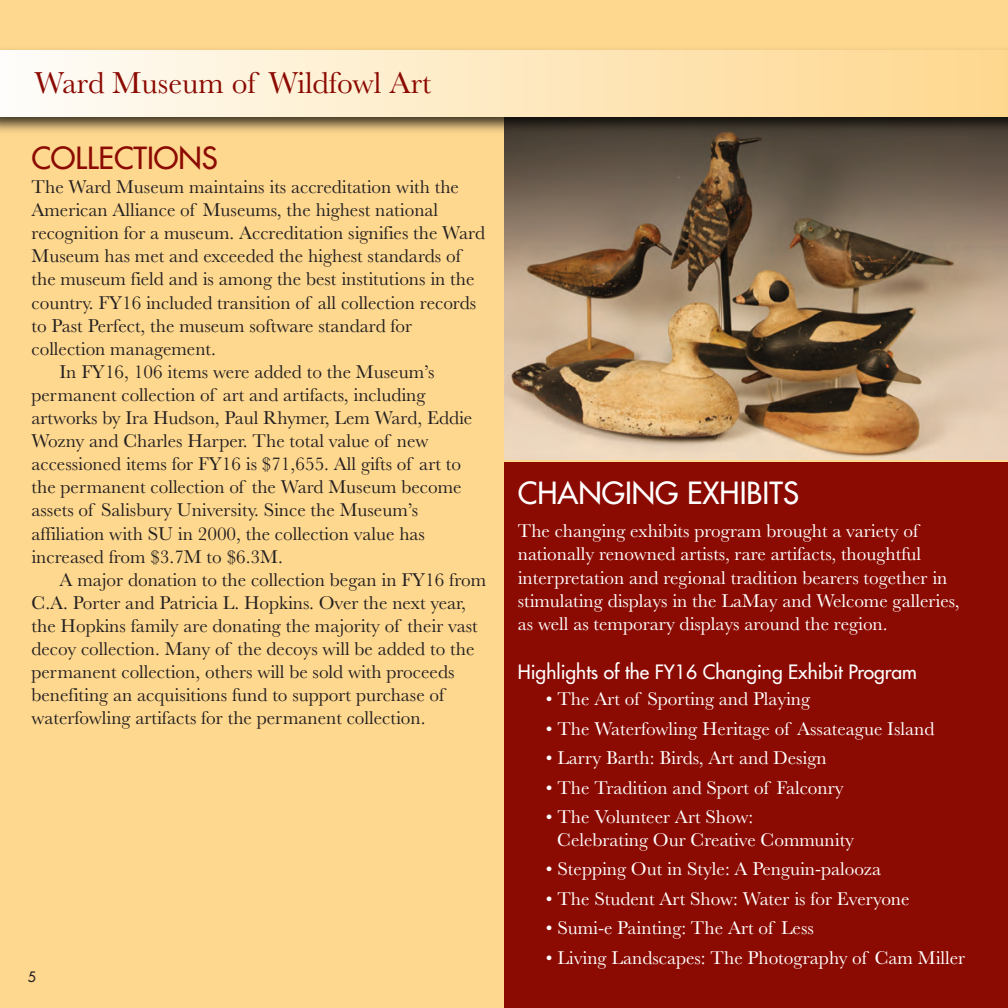
<style>
.page{position:relative;width:1008px;height:1008px;background:#fed88f}
.page>*{position:absolute;margin:0;border:0;box-sizing:border-box;transform-origin:0 0}
.t1{font:31.5px "Baskerville";color:#8b0a02}
.t2{font:500 29.75px "Futura Com";color:#fff}
.t3{font:500 29.75px "Futura Com";color:#8b0a02}
.t4{font:19.25px "Baskerville";color:#231f20}
.t5{font:19.25px/23.1px "Baskerville";color:#fff}
.t6{font:500 19.25px "Futura Com";color:#fff}
.t7{font:500 14px "Futura Com";color:#231f20}
.s1{color:#8b0a02}
</style>
<div class="page">
<img style="left:504px;top:139px;width:504px;height:321px">
<img style="left:0;top:50px;width:1008px;height:89px">
<div style="left:0;top:51px;width:1008px;height:65px;background:linear-gradient(to right,#fefdf9,#fed78d)"></div>
<div style="left:504px;top:462px;width:504px;height:546px;background:#8b0a02"></div>
<h1 class="t1" style="left:35px;top:72px;width:398px">Ward Museum of Wildfowl Art</h1>
<h2 class="t3" style="left:32px;top:136px;width:188px">COLLECTIONS</h2>
<p class="t4" style="left:32px;top:180px;width:429px">The Ward Museum maintains its accreditation with the</p>
<p class="t4" style="left:32px;top:203px;width:408px">American Alliance of Museums, the highest national</p>
<p class="t4" style="left:32px;top:226px;width:455px">recognition for a museum. Accreditation signifies the Ward</p>
<p class="t4" style="left:32px;top:250px;width:431px">Museum has met and exceeded the highest standards of</p>
<p class="t4" style="left:32px;top:273px;width:445px">the museum field and is among the best institutions in the</p>
<p class="t4" style="left:32px;top:296px;width:446px">country. FY16 included transition of all collection records</p>
<p class="t4" style="left:32px;top:319px;width:382px">to Past Perfect, the museum software standard for</p>
<p class="t4" style="left:32px;top:342px;width:186px">collection management.</p>
<p class="t4" style="left:60px;top:365px;width:377px">In FY16, 106 items were added to the Museum’s</p>
<p class="t4" style="left:32px;top:388px;width:396px">permanent collection of art and artifacts, including</p>
<p class="t4" style="left:32px;top:411px;width:442px">artworks by Ira Hudson, Paul Rhymer, Lem Ward, Eddie</p>
<p class="t4" style="left:32px;top:434px;width:399px">Wozny and Charles Harper. The total value of new</p>
<p class="t4" style="left:32px;top:457px;width:431px">accessioned items for FY16 is $71,655. All gifts of art to</p>
<p class="t4" style="left:32px;top:481px;width:432px">the permanent collection of the Ward Museum become</p>
<p class="t4" style="left:32px;top:504px;width:388px">assets of Salisbury University. Since the Museum’s</p>
<p class="t4" style="left:32px;top:527px;width:395px">affiliation with SU in 2000, the collection value has</p>
<p class="t4" style="left:32px;top:550px;width:253px">increased from $3.7M to $6.3M.</p>
<p class="t4" style="left:60px;top:573px;width:428px">A major donation to the collection began in FY16 from</p>
<p class="t4" style="left:32px;top:596px;width:436px">C.A. Porter and Patricia L. Hopkins. Over the next year,</p>
<p class="t4" style="left:32px;top:619px;width:448px">the Hopkins family are donating the majority of their vast</p>
<p class="t4" style="left:32px;top:642px;width:444px">decoy collection. Many of the decoys will be added to the</p>
<p class="t4" style="left:32px;top:665px;width:424px">permanent collection, others will be sold with proceeds</p>
<p class="t4" style="left:32px;top:688px;width:414px">benefiting an acquisitions fund to support purchase of</p>
<p class="t4" style="left:32px;top:712px;width:396px">waterfowling artifacts for the permanent collection.</p>
<p class="t7" style="left:28px;top:966px;width:10px">5</p>
<h2 class="t2" style="left:518px;top:471px;width:283px">CHANGING EXHIBITS</h2>
<p class="t5" style="left:518px;top:522px;width:443px">The changing exhibits program brought a variety of nationally renowned artists, rare artifacts, thoughtful interpretation and regional tradition bearers together in stimulating displays in the LaMay and Welcome galleries, as well as temporary displays around the region.</p>
<p class="t6" style="left:518px;top:658px;width:444px">Highlights of the FY16 Changing Exhibit Program <span class="s1">inclu</span></p>
<p class="t5" style="left:546px;top:690px;width:266px">• The Art of Sporting and Playing</p>
<p class="t5" style="left:546px;top:719px;width:390px">• The Waterfowling Heritage of Assateague Island</p>
<p class="t5" style="left:546px;top:749px;width:282px">• Larry Barth: Birds, Art and Design</p>
<p class="t5" style="left:546px;top:778px;width:300px">• The Tradition and Sport of Falconry</p>
<p class="t5" style="left:557px;top:807px;width:298px;text-indent:-11px">• The Volunteer Art Show:<br>Celebrating Our Creative Community</p>
<p class="t5" style="left:546px;top:860px;width:337px">• Stepping Out in Style: A Penguin-palooza</p>
<p class="t5" style="left:546px;top:889px;width:365px">• The Student Art Show: Water is for Everyone</p>
<p class="t5" style="left:546px;top:919px;width:270px">• Sumi-e Painting: The Art of Less</p>
<p class="t5" style="left:546px;top:948px;width:421px">• Living Landscapes: The Photography of Cam Miller</p>
</div>
